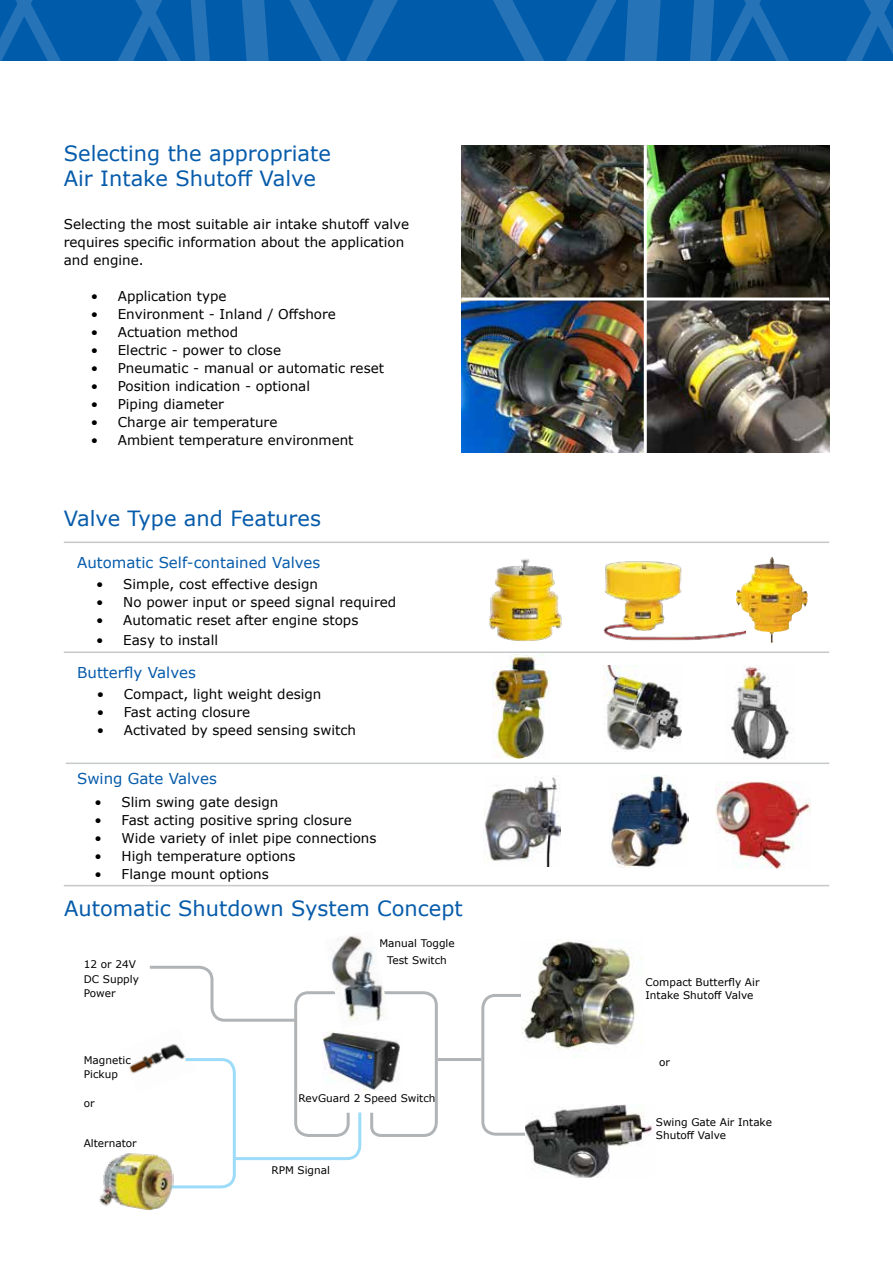
<style>
.page{position:relative;width:893px;height:1263px;background:#fff}
.page>*{position:absolute;margin:0;border:0;box-sizing:border-box;transform-origin:0 0}
.t1{font:21px/25.2px "Verdana";color:#065baa}
.t2{font:15px "Verdana";color:#065baa}
.t3{font:13.5px/18px "Verdana";color:#000}
.t4{font:10.5px/14.4px "Verdana";color:#000}
</style>
<div class="page">
<svg style="left:0;top:0;width:893px;height:61px;background:#0b62ae"></svg>
<img style="left:331px;top:935px;width:44px;height:29px">
<svg style="left:129px;top:964px;width:309px;height:225px"></svg>
<img style="left:99px;top:1152px;width:74px;height:58px">
<svg style="left:481px;top:994px;width:44px;height:142px"></svg>
<hr style="left:438px;top:1058px;width:43px;height:3px;background:#b1b4b6">
<img style="left:322px;top:1031px;width:79px;height:60px">
<img style="left:522px;top:939px;width:121px;height:118px">
<img style="left:525px;top:1105px;width:127px;height:73px">
<img style="left:483px;top:775px;width:77px;height:91px">
<img style="left:610px;top:775px;width:79px;height:92px">
<img style="left:604px;top:665px;width:78px;height:86px">
<img style="left:729px;top:665px;width:65px;height:95px">
<img style="left:716px;top:781px;width:94px;height:89px">
<hr style="left:64px;top:542px;width:765px;height:1px;background:#c7c8ca">
<hr style="left:64px;top:651px;width:765px;height:2px;background:#c7c8ca">
<hr style="left:66px;top:762px;width:763px;height:2px;background:#c7c8ca">
<hr style="left:64px;top:885px;width:765px;height:1px;background:#c7c8ca">
<img style="left:745px;top:557px;width:29px;height:86px">
<img style="left:484px;top:558px;width:83px;height:94px">
<img style="left:603px;top:561px;width:142px;height:80px">
<img style="left:492px;top:655px;width:59px;height:104px">
<img style="left:461px;top:145px;width:368px;height:308px">
<hr style="left:644px;top:145px;width:3px;height:328px;background:#fff">
<hr style="left:461px;top:297px;width:368px;height:3px;background:#fff">
<h1 class="t1" style="left:64px;top:141px;width:269px">Selecting the appropriate<br>Air Intake Shutoff Valve</h1>
<p class="t3" style="left:64px;top:215px;width:347px">Selecting the most suitable air intake shutoff valve requires specific information about the application and engine.</p>
<p class="t3" style="left:91px;top:287px;width:137px">• Application type</p>
<p class="t3" style="left:91px;top:305px;width:247px">• Environment - Inland / Offshore</p>
<p class="t3" style="left:91px;top:323px;width:149px">• Actuation method</p>
<p class="t3" style="left:91px;top:341px;width:192px">• Electric - power to close</p>
<p class="t3" style="left:91px;top:359px;width:295px">• Pneumatic - manual or automatic reset</p>
<p class="t3" style="left:91px;top:377px;width:221px">• Position indication - optional</p>
<p class="t3" style="left:91px;top:395px;width:135px">• Piping diameter</p>
<p class="t3" style="left:91px;top:413px;width:188px">• Charge air temperature</p>
<p class="t3" style="left:91px;top:431px;width:264px">• Ambient temperature environment</p>
<h1 class="t1" style="left:64px;top:506px;width:259px">Valve Type and Features</h1>
<p class="t2" style="left:77px;top:553px;width:245px">Automatic Self-contained Valves</p>
<p class="t3" style="left:96px;top:575px;width:223px">• Simple, cost effective design</p>
<p class="t3" style="left:96px;top:593px;width:301px">• No power input or speed signal required</p>
<p class="t3" style="left:96px;top:611px;width:264px">• Automatic reset after engine stops</p>
<p class="t3" style="left:96px;top:631px;width:123px">• Easy to install</p>
<p class="t2" style="left:77px;top:662px;width:120px">Butterfly Valves</p>
<p class="t3" style="left:97px;top:685px;width:226px">• Compact, light weight design</p>
<p class="t3" style="left:97px;top:703px;width:155px">• Fast acting closure</p>
<p class="t3" style="left:97px;top:721px;width:261px">• Activated by speed sensing switch</p>
<p class="t2" style="left:77px;top:768px;width:141px">Swing Gate Valves</p>
<p class="t3" style="left:95px;top:793px;width:185px">• Slim swing gate design</p>
<p class="t3" style="left:95px;top:811px;width:259px">• Fast acting positive spring closure</p>
<p class="t3" style="left:95px;top:829px;width:283px">• Wide variety of inlet pipe connections</p>
<p class="t3" style="left:95px;top:847px;width:202px">• High temperature options</p>
<p class="t3" style="left:95px;top:865px;width:176px">• Flange mount options</p>
<h1 class="t1" style="left:64px;top:895px;width:400px">Automatic Shutdown System Concept</h1>
<p class="t4" style="left:84px;top:957px;width:57px">12 or 24V<br>DC Supply<br>Power</p>
<p class="t4" style="left:84px;top:1053px;width:49px">Magnetic<br>Pickup</p>
<p class="t4" style="left:84px;top:1095px;width:12px">or</p>
<p class="t4" style="left:84px;top:1135px;width:54px">Alternator</p>
<p class="t4" style="left:379px;top:935px;width:77px;line-height:16.5px;text-align:center">Manual Toggle<br>Test Switch</p>
<p class="t4" style="left:299px;top:1090px;width:138px">RevGuard 2 Speed Switch</p>
<p class="t4" style="left:271px;top:1163px;width:60px">RPM Signal</p>
<p class="t4" style="left:646px;top:976px;width:115px;line-height:12.6px">Compact Butterfly Air<br>Intake Shutoff Valve</p>
<p class="t4" style="left:659px;top:1054px;width:12px">or</p>
<p class="t4" style="left:656px;top:1116px;width:118px;line-height:12.6px">Swing Gate Air Intake<br>Shutoff Valve</p>
</div>
